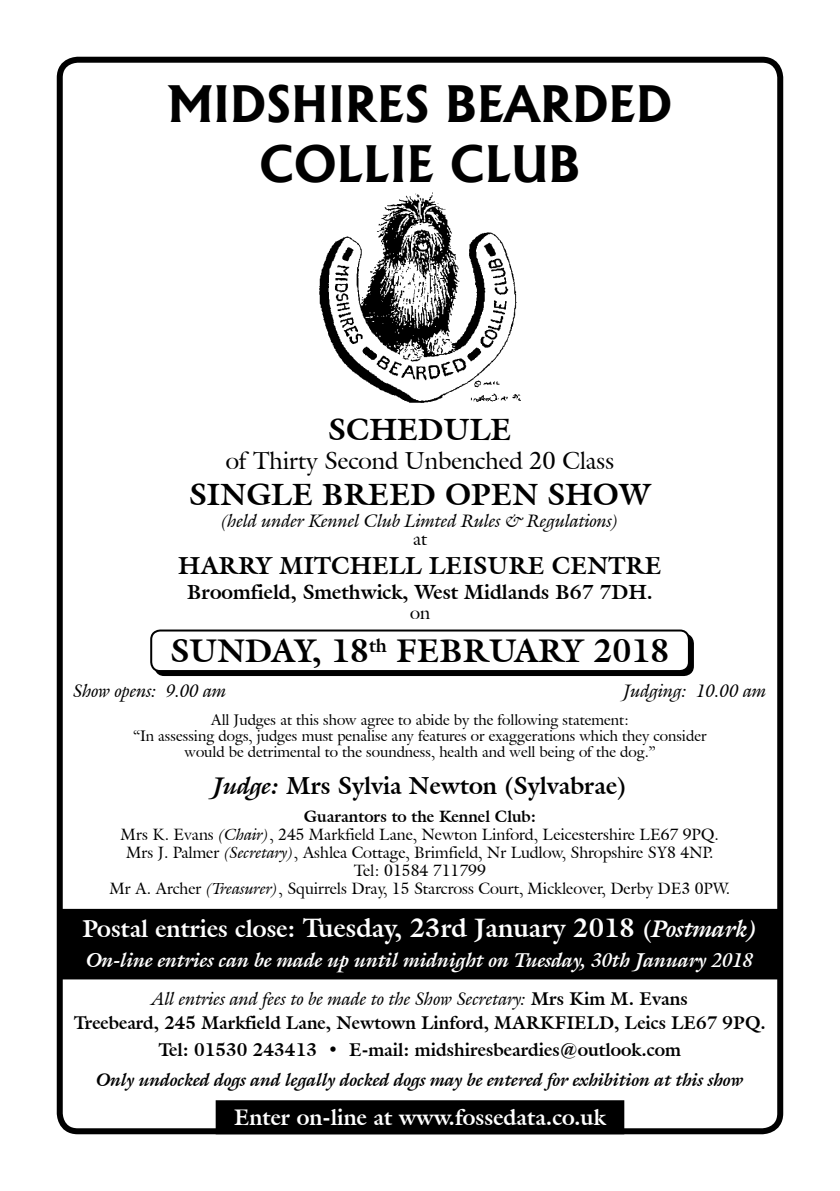
<style>
.page{position:relative;width:840px;height:1191px;background:#fff}
.page>*{position:absolute;margin:0;border:0;box-sizing:border-box;transform-origin:0 0}
.t1{font:700 48px/60px "Albertus";color:#000;text-align:center}
.t2{font:700 32px "Galliard IT Cby BT";color:#000}
.t3{font:700 30px "Galliard IT Cby BT";color:#000}
.t4{font:700 26px "Galliard IT Cby BT";color:#fff}
.t5{font:700 24px "Galliard IT Cby BT";color:#000}
.t6{font:24px "Galliard IT Cby BT";color:#000}
.t7{font:700 22px "Galliard IT Cby BT";color:#fff}
.t8{font:italic 700 20px "Galliard IT Cby BT";color:#fff}
.t9{font:700 20px "Galliard IT Cby BT";color:#000}
.t10{font:700 18px/24.4px "Galliard IT Cby BT";color:#000}
.t11{font:italic 18px "Galliard IT Cby BT";color:#000}
.t12{font:italic 700 18px "Galliard IT Cby BT";color:#000}
.t13{font:18px "Galliard IT Cby BT";color:#000}
.t14{font:16px/18px "Galliard IT Cby BT";color:#000;text-align:center}
.t15{font:15px/16px "Galliard IT Cby BT";color:#000;text-align:center}
.s1{font-style:italic}
.s2{font-weight:700}
.s3{font-size:24px}
.s4{font-style:italic;font-size:24px}
.s5{font-weight:400;font-style:italic}
</style>
<div class="page">
<div style="left:155px;top:634px;width:537px;height:41px;background:#000;border-radius:9px"></div>
<div style="left:154px;top:633px;width:539px;height:43px;border:2px solid #000;border-radius:9px"></div>
<div style="left:63px;top:912px;width:714px;height:64px;background:#000"></div>
<div style="left:60px;top:909px;width:720px;height:70px;border:6px solid #000"></div>
<div style="left:57px;top:57px;width:725px;height:1077px;border:6px solid #000;border-radius:18px"></div>
<img style="left:319px;top:193px;width:201px;height:209px">
<div style="left:151px;top:630px;width:537px;height:41px;background:#fff;border-radius:9px"></div>
<div style="left:150px;top:629px;width:539px;height:43px;border:2px solid #000;border-radius:9px"></div>
<div style="left:216px;top:1101px;width:407px;height:32px;background:#000"></div>
<div style="left:215px;top:1100px;width:409px;height:34px;border:2px solid #000"></div>
<h1 class="t1" style="left:168px;top:74px;width:505px">MIDSHIRES BEARDED<br>COLLIE CLUB</h1>
<h3 class="t3" style="left:328px;top:410px;width:185px">SCHEDULE</h3>
<h3 class="t6" style="left:225px;top:444px;width:390px">of Thirty Second Unbenched 20 Class</h3>
<h3 class="t3" style="left:189px;top:475px;width:463px">SINGLE BREED OPEN SHOW</h3>
<p class="t11" style="left:221px;top:509px;width:399px">(held under Kennel Club Limted Rules &amp; Regulations)</p>
<p class="t13" style="left:413px;top:527px;width:15px">at</p>
<h3 class="t5" style="left:178px;top:550px;width:485px">HARRY MITCHELL LEISURE CENTRE</h3>
<p class="t9" style="left:187px;top:579px;width:467px">Broomfield, Smethwick, West Midlands B67 7DH.</p>
<p class="t13" style="left:410px;top:601px;width:21px">on</p>
<h2 class="t2" style="left:170px;top:630px;width:500px">SUNDAY, 18<sup>th</sup> FEBRUARY 2018</h2>
<p class="t11" style="left:74px;top:679px;width:154px">Show opens: 9.00 am</p>
<p class="t11" style="left:623px;top:679px;width:144px">Judging: 10.00 am</p>
<p class="t15" style="left:133px;top:711px;width:574px">All Judges at this show agree to abide by the following statement:<br>“In assessing dogs, judges must penalise any features or exaggerations which they consider would be detrimental to the soundness, health and well being of the dog.”</p>
<h3 class="t5" style="left:213px;top:770px;width:414px"><span class="s1">Judge:</span> Mrs Sylvia Newton (Sylvabrae)</h3>
<p class="t14" style="left:110px;top:807px;width:621px"><span class="s2">Guarantors to the Kennel Club:<br></span>Mrs K. Evans <span class="s1">(Chair)</span>, 245 Markfield Lane, Newton Linford, Leicestershire LE67 9PQ.<br>Mrs J. Palmer <span class="s1">(Secretary)</span>, Ashlea Cottage, Brimfield, Nr Ludlow, Shropshire SY8 4NP.<br>Tel: 01584 711799<br>Mr A. Archer <span class="s1">(Treasurer)</span>, Squirrels Dray, 15 Starcross Court, Mickleover, Derby DE3 0PW.</p>
<h3 class="t4" style="left:82px;top:910px;width:676px"><span class="s3">Postal entries close:</span> Tuesday, 23rd January 2018 <span class="s3">(</span><span class="s4">Postmark)</span></h3>
<p class="t8" style="left:86px;top:946px;width:668px">On-line entries can be made up until midnight on Tuesday, 30th January 2018</p>
<p class="t10" style="left:74px;top:986px;width:614px;text-indent:78px"><span class="s5">All entries and fees to be made to the Show Secretary:</span> Mrs Kim M. Evans<br>Treebeard, 245 Markfield Lane, Newtown Linford, Markfield</p>
<p class="t10" style="left:159px;top:1009px;width:608px;line-height:26.4px;text-indent:455px">, Leics LE67 9PQ.<br>Tel: 01530 243413 • E-mail: midshiresbeardies@outlook.com</p>
<p class="t12" style="left:96px;top:1067px;width:648px">Only undocked dogs and legally docked dogs may be entered for exhibition at this show</p>
<h3 class="t7" style="left:234px;top:1102px;width:373px">Enter on-line at www.fossedata.co.uk</h3>
</div>
